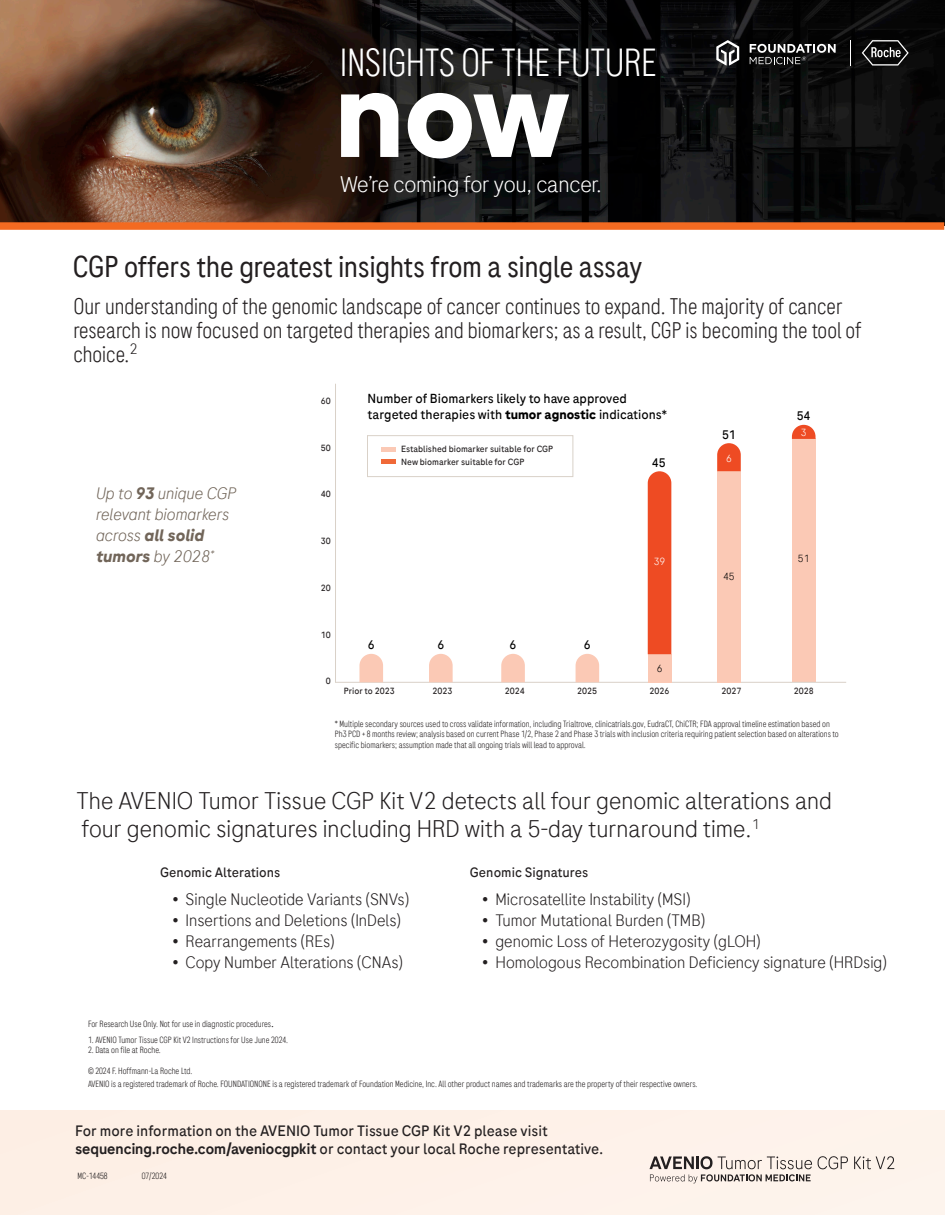
<style>
.page{position:relative;width:945px;height:1215px;background:#fff}
.page>*{position:absolute;margin:0;border:0;box-sizing:border-box;transform-origin:0 0}
.Standard_Body_Copy_-_Semi_Bold{font:700 126px "Roche Sans";color:#fff}
.Standard_Body_Copy_-_Semi_Bold-2{font:300 39px "Roche Sans Condensed";letter-spacing:-.015em;color:#fff}
.Subheading_-_Infographic{font:30px "Roche Sans Condensed";color:#231f20}
.Large_Body_Copy{font:300 24px/28.5px "Roche Sans";color:#231f20}
.Subheading_-_Infographic-2{font:300 22.5px/24px "Roche Sans Condensed";color:#231f20}
.Standard_Body_Copy_-_Semi_Bold-3{font:300 22.5px "Roche Sans";letter-spacing:-.01em;color:#fff}
.t1{font:300 16.5px "Roche Sans";color:#231f20}
.Standard_Body_Copy{font:italic 300 16.5px/21px "Roche Sans";color:#716559}
.Standard_Body_Copy_-_Semi_Bold-4{font:15px/18px "Roche Sans";color:#231f20}
.Chart_header{font:13.5px "Roche Sans";color:#231f20}
.t2{font:13.05px/15.6px "Roche Sans";color:#000}
.t3{font:12.3px "Roche Sans";color:#000}
.t4{font:300 10.35px "Roche Sans";color:#000}
.t5{font:300 10.35px "Roche Sans";color:#fff}
.Footnote{font:300 9px/10.5px "Roche Sans Condensed";color:#231f20}
.t6{font:9px/12.3px "Roche Sans";color:#231f20}
.s1{font-weight:700}
.s2{font-size:13.5px}
.s3{font-weight:500}
</style>
<div class="page">
<img style="left:0;top:0;width:945px;height:225px">
<div style="left:0;top:1111px;width:945px;height:104px;background:#fdf1e8"></div>
<svg style="left:335px;top:383px;width:511px;height:300px"></svg>
<hr style="left:381px;top:448px;width:15px;height:4px;background:#fbc9b5">
<hr style="left:381px;top:460px;width:15px;height:4px;background:#f06938">
<div style="left:367px;top:435px;width:206px;height:42px;border:1px solid #d9d1c8"></div>
<svg style="left:359px;top:654px;width:24px;height:28px"></svg>
<svg style="left:429px;top:654px;width:24px;height:28px"></svg>
<svg style="left:501px;top:654px;width:24px;height:28px"></svg>
<svg style="left:576px;top:654px;width:23px;height:28px"></svg>
<div style="left:648px;top:654px;width:23px;height:28px;background:#fbc9b5"></div>
<div style="left:648px;top:471px;width:23px;height:183px;background:#ee4b23"></div>
<div style="left:717px;top:471px;width:24px;height:211px;background:#fbc9b5"></div>
<svg style="left:717px;top:443px;width:24px;height:28px"></svg>
<svg style="left:792px;top:425px;width:24px;height:14px"></svg>
<div style="left:0;top:222px;width:944px;height:8px;background:#f36a21"></div>
<svg style="left:850px;top:40px;width:1px;height:26px"></svg>
<svg style="left:716px;top:40px;width:23px;height:26px"></svg>
<svg style="left:750px;top:44px;width:86px;height:20px;background:#4c4c4c"></svg>
<svg style="left:862px;top:40px;width:47px;height:26px"></svg>
<svg style="left:650px;top:1156px;width:162px;height:27px"></svg>
<svg style="left:818px;top:1156px;width:30px;height:13px"></svg>
<svg style="left:854px;top:1156px;width:40px;height:13px"></svg>
<p class="Standard_Body_Copy_-_Semi_Bold-2" style="left:340px;top:38px;width:319px">INSIGHTS OF THE FUTURE</p>
<p class="Standard_Body_Copy_-_Semi_Bold" style="left:334px;top:34px;width:238px">now</p>
<p class="Standard_Body_Copy_-_Semi_Bold-3" style="left:340px;top:170px;width:263px">We’re coming for you, cancer.</p>
<p class="Subheading_-_Infographic" style="left:73px;top:248px;width:571px">CGP offers the greatest insights from a single assay</p>
<p class="Subheading_-_Infographic-2" style="left:74px;top:294px;width:790px">Our understanding of the genomic landscape of cancer continues to expand. The majority of cancer research is now focused on targeted therapies and biomarkers; as a result, CGP is becoming the tool of choice.<sup>2</sup></p>
<p class="Standard_Body_Copy" style="left:96px;top:483px;width:142px">Up to <span class="s1">93</span> unique CGP relevant biomarkers across <span class="s1">all solid tumors</span> by 2028<sup>*</sup></p>
<p class="t6" style="left:321px;top:395px;width:11px">60</p>
<p class="t6" style="left:321px;top:441px;width:11px">50</p>
<p class="t6" style="left:321px;top:488px;width:11px">40</p>
<p class="t6" style="left:321px;top:535px;width:11px">30</p>
<p class="t6" style="left:321px;top:582px;width:11px">20</p>
<p class="t2" style="left:368px;top:391px;width:301px">Number of Biomarkers likely to have approved targeted therapies with <span class="s1">tumor agnostic</span> indications*</p>
<p class="t6" style="left:401px;top:443px;width:154px">Established biomarker suitable for CGP<br>New biomarker suitable for CGP</p>
<p class="t3" style="left:652px;top:455px;width:15px">45</p>
<p class="t5" style="left:654px;top:555px;width:13px">39</p>
<p class="t3" style="left:722px;top:428px;width:15px">51</p>
<p class="t5" style="left:726px;top:452px;width:7px">6</p>
<p class="t4" style="left:723px;top:570px;width:13px">45</p>
<p class="t3" style="left:797px;top:409px;width:15px">54</p>
<p class="t5" style="left:801px;top:426px;width:7px">3</p>
<p class="t4" style="left:798px;top:552px;width:13px">51</p>
<p class="t6" style="left:321px;top:628px;width:11px">10</p>
<p class="t6" style="left:326px;top:675px;width:6px">0</p>
<p class="t3" style="left:368px;top:637px;width:8px">6</p>
<p class="t3" style="left:437px;top:637px;width:8px">6</p>
<p class="t3" style="left:510px;top:637px;width:8px">6</p>
<p class="t3" style="left:584px;top:637px;width:8px">6</p>
<p class="t4" style="left:657px;top:662px;width:7px">6</p>
<p class="t6" style="left:344px;top:685px;width:52px">Prior to 2023</p>
<p class="t6" style="left:433px;top:685px;width:21px">2023</p>
<p class="t6" style="left:505px;top:685px;width:21px">2024</p>
<p class="t6" style="left:577px;top:685px;width:21px">2025</p>
<p class="t6" style="left:650px;top:685px;width:21px">2026</p>
<p class="t6" style="left:722px;top:685px;width:21px">2027</p>
<p class="t6" style="left:794px;top:685px;width:21px">2028</p>
<p class="Footnote" style="left:335px;top:718px;width:506px">* Multiple secondary sources used to cross validate information, including Trialtrove, clinicatrials.gov, EudraCT, ChiCTR; FDA approval timeline estimation based on<br>Ph3 PCD + 8 months review; analysis based on current Phase 1/2, Phase 2 and Phase 3 trials with inclusion criteria requiring patient selection based on alterations to specific biomarkers; assumption made that all ongoing trials will lead to approval.</p>
<p class="Large_Body_Copy" style="left:76px;top:785px;width:757px">The AVENIO Tumor Tissue CGP Kit V2 detects all four genomic alterations and four genomic signatures including HRD with a 5-day turnaround time.<sup>1</sup></p>
<p class="Chart_header" style="left:160px;top:864px;width:122px">Genomic Alterations</p>
<p class="t1" style="left:172px;top:889px;width:239px">• Single Nucleotide Variants (SNVs)</p>
<p class="t1" style="left:172px;top:910px;width:230px">• Insertions and Deletions (InDels)</p>
<p class="t1" style="left:172px;top:931px;width:164px">• Rearrangements (REs)</p>
<p class="t1" style="left:172px;top:952px;width:232px">• Copy Number Alterations (CNAs)</p>
<p class="Footnote" style="left:88px;top:1018px;width:187px">For Research Use Only. Not for use in diagnostic procedures<span class="s2">.</span></p>
<p class="Chart_header" style="left:470px;top:864px;width:120px">Genomic Signatures</p>
<p class="t1" style="left:482px;top:889px;width:210px">• Microsatellite Instability (MSI)</p>
<p class="t1" style="left:482px;top:910px;width:225px">• Tumor Mutational Burden (TMB)</p>
<p class="t1" style="left:482px;top:931px;width:280px">• genomic Loss of Heterozygosity (gLOH)</p>
<p class="t1" style="left:482px;top:952px;width:406px">• Homologous Recombination Deficiency signature (HRDsig)</p>
<p class="Footnote" style="left:88px;top:1034px;width:202px">1. AVENIO Tumor Tissue CGP Kit V2 Instructions for Use June 2024.</p>
<p class="Footnote" style="left:88px;top:1044px;width:74px">2. Data on file at Roche.</p>
<p class="Footnote" style="left:88px;top:1065px;width:106px">© 2024 F. Hoffmann-La Roche Ltd.</p>
<p class="Footnote" style="left:88px;top:1079px;width:611px">AVENIO is a registered trademark of Roche. FOUNDATIONONE is a registered trademark of Foundation Medicine, Inc. All other product names and trademarks are the property of their respective owners.</p>
<p class="Standard_Body_Copy_-_Semi_Bold-4" style="left:75px;top:1122px;width:529px">For more information on the AVENIO Tumor Tissue CGP Kit V2 please visit <span class="s3">sequencing.roche.com/aveniocgpkit</span> or contact your local Roche representative.</p>
<p class="Footnote" style="left:78px;top:1171px;width:32px">MC-14458</p>
<p class="Footnote" style="left:142px;top:1171px;width:27px">07/2024</p>
</div>
